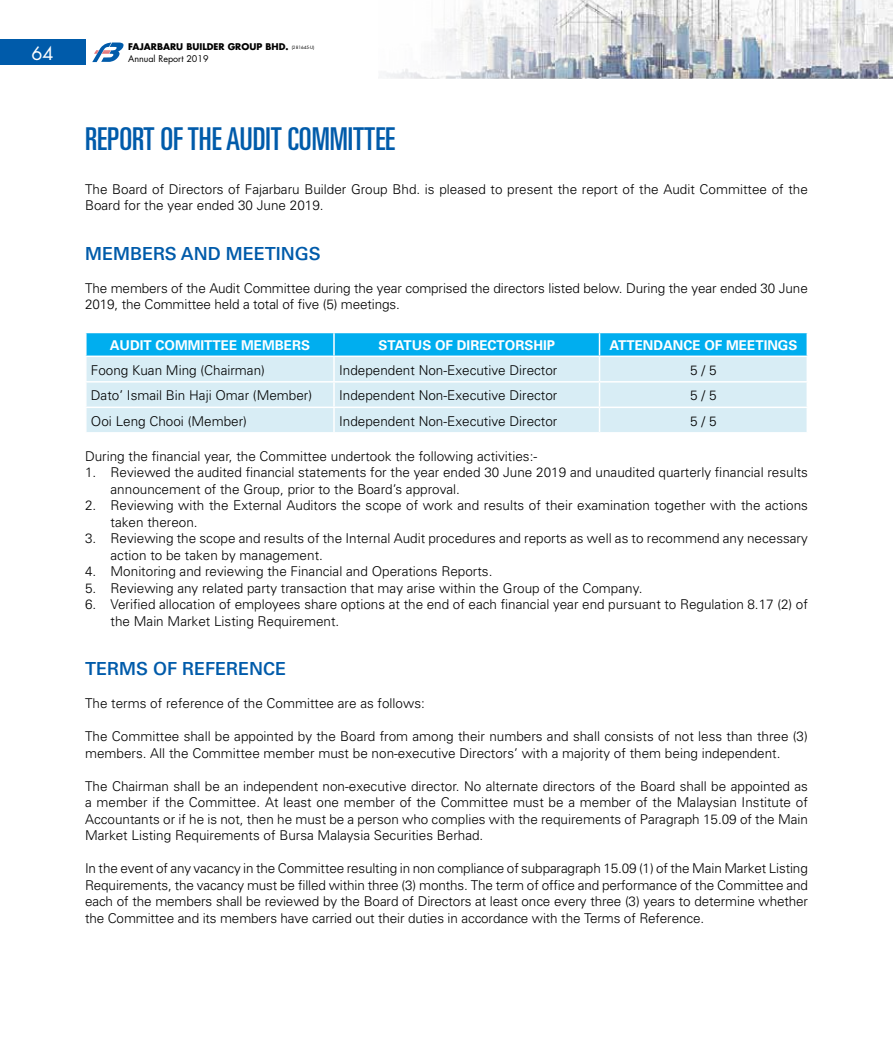
<style>
.page{position:relative;width:893px;height:1063px;background:#fff}
.page>*{position:absolute;margin:0;border:0;box-sizing:border-box;transform-origin:0 0}
.t1{font:ultra-condensed 31.5px "Univers";color:#005baa}
.t2{font:600 18px "Univers";color:#005baa}
.t3{font:18px "Futura Std";color:#fff}
.t4{font:300 13.5px/16.5px "Univers";color:#000}
.t5{font:700 13.5px "Univers";color:#fff}
.t6{font:700 9px/12px "Futura Std";color:#000}
.s1{font-weight:400;font-size:4.35px}
.s2{font-weight:400}
</style>
<div class="page">
<div style="left:0;top:39px;width:85px;height:26px;background:#005baa"></div>
<svg style="left:92px;top:42px;width:32px;height:20px"></svg>
<img style="left:385px;top:0;width:508px;height:79px">
<svg style="left:86px;top:332px;width:722px;height:100px;background:#aae0f4"></svg>
<h2 class="t3" style="left:31px;top:41px;width:24px">64</h2>
<p class="t6" style="left:128px;top:40px;width:188px">FAJARBARU BUILDER GROUP BHD. <span class="s1">(281645-U)<br></span><span class="s2">Annual Report 2019</span></p>
<h1 class="t1" style="left:85px;top:121px;width:312px">REPORT OF THE AUDIT COMMITTEE</h1>
<p class="t4" style="left:85px;top:180px;width:724px">The Board of Directors of Fajarbaru Builder Group Bhd. is pleased to present the report of the Audit Committee of the<br>Board for the year ended 30 June 2019.</p>
<h2 class="t2" style="left:85px;top:243px;width:237px">MEMBERS AND MEETINGS</h2>
<p class="t4" style="left:85px;top:279px;width:724px">The members of the Audit Committee during the year comprised the directors listed below. During the year ended 30 June<br>2019, the Committee held a total of five (5) meetings.</p>
<p class="t5" style="left:110px;top:336px;width:202px">AUDIT COMMITTEE MEMBERS</p>
<p class="t5" style="left:378px;top:336px;width:178px">STATUS OF DIRECTORSHIP</p>
<p class="t5" style="left:609px;top:336px;width:190px">ATTENDANCE OF MEETINGS</p>
<p class="t4" style="left:91px;top:361px;width:176px">Foong Kuan Ming (Chairman)</p>
<p class="t4" style="left:339px;top:361px;width:220px">Independent Non-Executive Director</p>
<p class="t4" style="left:690px;top:361px;width:28px">5 / 5</p>
<p class="t4" style="left:91px;top:387px;width:223px">Dato’ Ismail Bin Haji Omar (Member)</p>
<p class="t4" style="left:339px;top:387px;width:220px">Independent Non-Executive Director</p>
<p class="t4" style="left:690px;top:387px;width:28px">5 / 5</p>
<p class="t4" style="left:91px;top:412px;width:158px">Ooi Leng Chooi (Member)</p>
<p class="t4" style="left:339px;top:412px;width:220px">Independent Non-Executive Director</p>
<p class="t4" style="left:690px;top:412px;width:28px">5 / 5</p>
<p class="t4" style="left:85px;top:447px;width:454px">During the financial year, the Committee undertook the following activities:-</p>
<p class="t4" style="left:111px;top:464px;width:699px;text-indent:-26px">1. Reviewed the audited financial statements for the year ended 30 June 2019 and unaudited quarterly financial results announcement of the Group, prior to the Board’s approval.</p>
<p class="t4" style="left:111px;top:497px;width:699px;text-indent:-26px">2. Reviewing with the External Auditors the scope of work and results of their examination together with the actions taken thereon.</p>
<p class="t4" style="left:111px;top:530px;width:699px;text-indent:-26px">3. Reviewing the scope and results of the Internal Audit procedures and reports as well as to recommend any necessary action to be taken by management.</p>
<p class="t4" style="left:85px;top:563px;width:409px">4. Monitoring and reviewing the Financial and Operations Reports.</p>
<p class="t4" style="left:85px;top:579px;width:559px">5. Reviewing any related party transaction that may arise within the Group of the Company.</p>
<p class="t4" style="left:111px;top:596px;width:699px;text-indent:-26px">6. Verified allocation of employees share options at the end of each financial year end pursuant to Regulation 8.17 (2) of the Main Market Listing Requirement.</p>
<h2 class="t2" style="left:85px;top:658px;width:203px">TERMS OF REFERENCE</h2>
<p class="t4" style="left:85px;top:695px;width:341px">The terms of reference of the Committee are as follows:</p>
<p class="t4" style="left:85px;top:728px;width:724px">The Committee shall be appointed by the Board from among their numbers and shall consists of not less than three (3) members. All the Committee member must be non-executive Directors’ with a majority of them being independent.</p>
<p class="t4" style="left:85px;top:777px;width:724px;text-align:justify">The Chairman shall be an independent non-executive director. No alternate directors of the Board shall be appointed as a member if the Committee. At least one member of the Committee must be a member of the Malaysian Institute of Accountants or if he is not, then he must be a person who complies with the requirements of Paragraph 15.09 of the Main Market Listing Requirements of Bursa Malaysia Securities Berhad.</p>
<p class="t4" style="left:85px;top:860px;width:724px;text-align:justify">In the event of any vacancy in the Committee resulting in non compliance of subparagraph 15.09 (1) of the Main Market Listing Requirements, the vacancy must be filled within three (3) months. The term of office and performance of the Committee and each of the members shall be reviewed by the Board of Directors at least once every three (3) years to determine whether the Committee and its members have carried out their duties in accordance with the Terms of Reference.</p>
</div>
